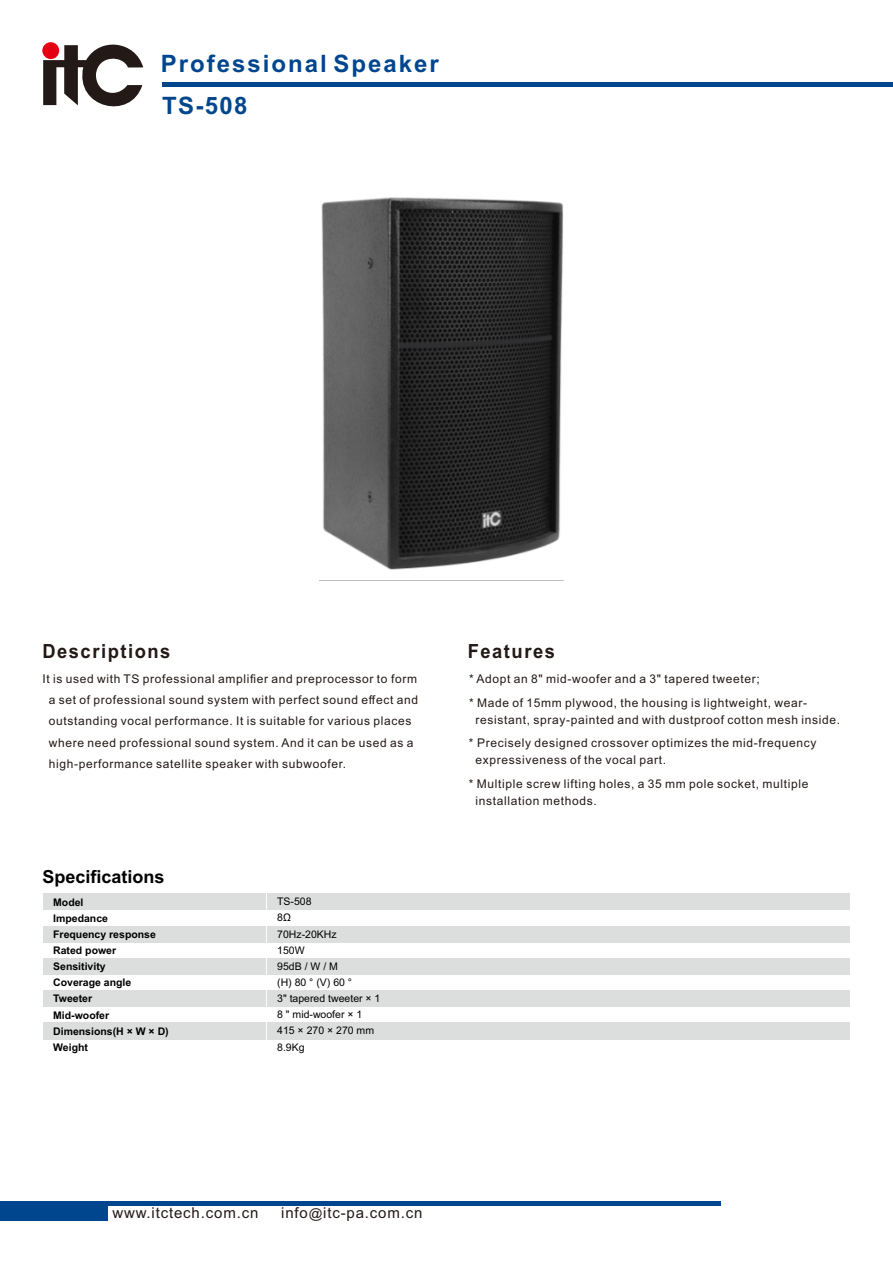
<style>
.page{position:relative;width:893px;height:1263px;background:#fff}
.page>*{position:absolute;margin:0;border:0;box-sizing:border-box;transform-origin:0 0}
.t1{font:700 24px/42.5px "Arial";letter-spacing:.085em;color:#00468e}
.t2{font:700 19.5px "Arial";letter-spacing:.085em;color:#231916;scale:.94 1}
.t3{font:700 18px "Arial";color:#000}
.t4{font:15px "Arial";letter-spacing:.055em;color:#231916}
.t5{font:12px/21.1px "Arial";letter-spacing:.055em;color:#231916}
.t6{font:700 10.5px/16.2px "Arial";color:#000}
.t7{font:10.5px/16.2px "Arial";color:#000}
.s1{font-size:13.5px}
</style>
<div class="page">
<hr style="left:0;top:1202px;width:720px;height:4px;background:#00468e">
<div style="left:0;top:1202px;width:108px;height:18px;background:#00468e"></div>
<hr style="left:163px;top:82px;width:730px;height:4px;background:#00468e">
<svg style="left:43px;top:42px;width:100px;height:65px"></svg>
<div style="left:44px;top:958px;width:806px;height:17px;background:#dcdddd"></div>
<div style="left:44px;top:990px;width:806px;height:17px;background:#dcdddd"></div>
<div style="left:44px;top:1022px;width:806px;height:18px;background:#dcdddd"></div>
<div style="left:44px;top:893px;width:806px;height:17px;background:#dcdddd"></div>
<div style="left:44px;top:926px;width:806px;height:16px;background:#dcdddd"></div>
<hr style="left:266px;top:885px;width:1px;height:171px;background:#fff">
<img style="left:321px;top:197px;width:242px;height:373px">
<h1 class="t1" style="left:161px;top:44px;width:280px">Professional Speaker<br>TS-508</h1>
<h2 class="t2" style="left:42px;top:644px;width:138px">Descriptions</h2>
<p class="t5" style="left:49px;top:669px;width:371px;text-indent:-6px">It is used with TS professional amplifier and preprocessor to form a set of professional sound system with perfect sound effect and outstanding vocal performance. It is suitable for various places where need professional sound system. And it can be used as a high-performance satellite speaker with subwoofer.</p>
<h3 class="t3" style="left:42px;top:870px;width:124px">Specifications</h3>
<p class="t6" style="left:53px;top:895px;width:117px">Model<br>Impedance<br>Frequency response<br>Rated power<br>Sensitivity<br>Coverage angle<br>Tweeter<br>Mid-woofer<br>Dimensions(H × W × D)<br>Weight</p>
<p class="t7" style="left:277px;top:894px;width:105px">TS-508<br>8Ω<br>70Hz-20KHz<br>150W<br>95dB / W / M<br>(H) 80 ° (V) 60 °<br>3" tapered tweeter × 1<br>8 " mid-woofer × 1<br>415 × 270 × 270 mm<br>8.9Kg</p>
<h2 class="t2" style="left:468px;top:644px;width:94px">Features</h2>
<p class="t5" style="left:469px;top:668px;width:340px;line-height:23.5px">* Adopt an 8" mid-woofer and a 3" tapered tweeter;<br>* Made of 15mm plywood, the housing is lightweight, wear-</p>
<p class="t5" style="left:469px;top:709px;width:373px;line-height:23.5px;text-indent:6px">resistant, spray-painted and with dustproof cotton mesh inside. * Precisely designed crossover optimizes the mid-frequency</p>
<p class="t5" style="left:469px;top:749px;width:341px;line-height:23.5px;text-indent:6px">expressiveness of the vocal part.<br>* Multiple screw lifting holes, a 35 mm pole socket, multiple</p>
<p class="t5" style="left:475px;top:791px;width:123px">installation methods.</p>
<p class="t4" style="left:112px;top:1207px;width:147px">www.itctech.com.cn</p>
<p class="t4" style="left:281px;top:1207px;width:143px">info<span class="s1">@</span>itc-pa.com.cn</p>
</div>
